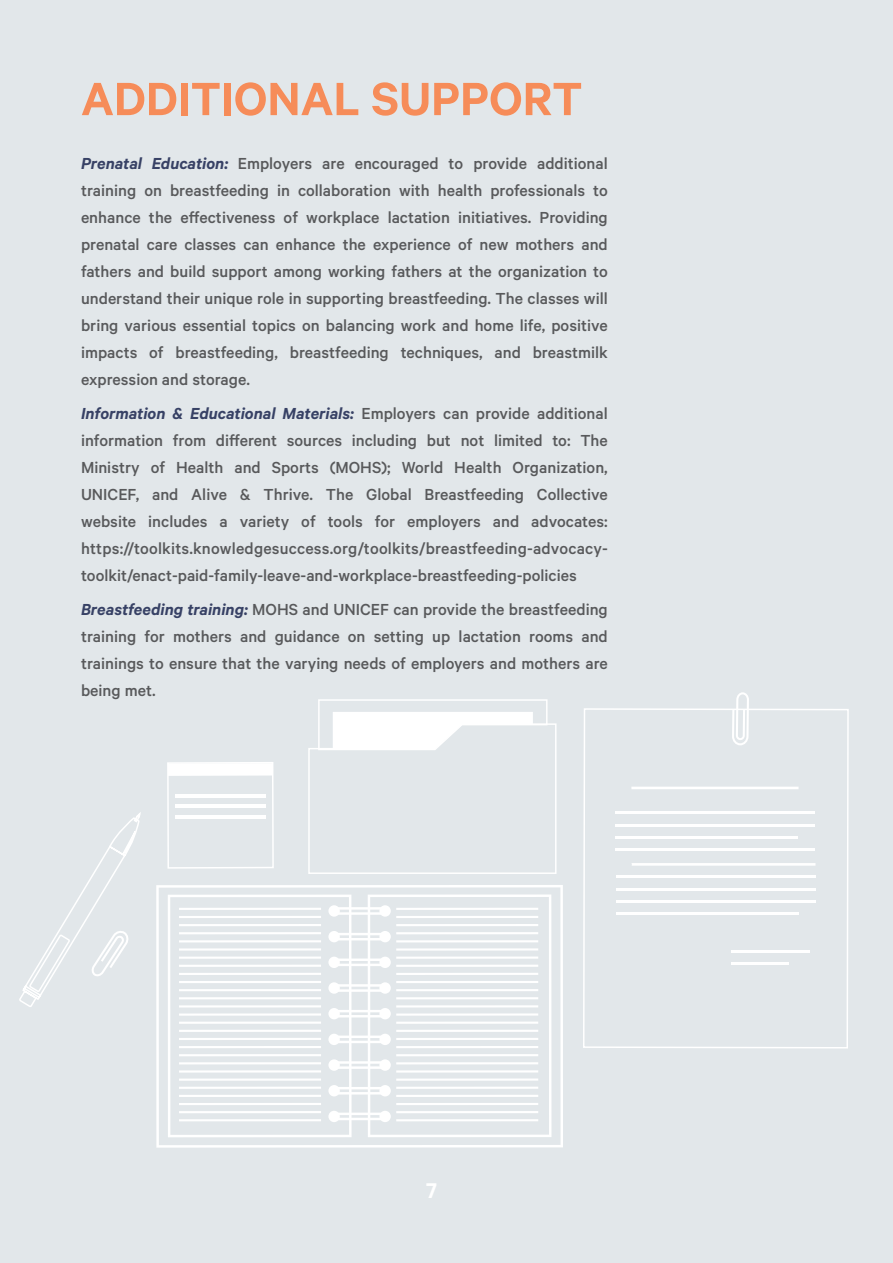
<style>
.page{position:relative;width:893px;height:1263px;background:#e2e7ea}
.page>*{position:absolute;margin:0;border:0;box-sizing:border-box;transform-origin:0 0}
.t1{font:600 52.5px "Calibre";color:#f68c59}
.t2{font:600 24px "Calibre";color:#fff}
.t3{font:500 18px/27px "Calibre";color:#58595b;text-align:justify}
.s1{font-weight:600;font-style:italic;color:#374165}
</style>
<div class="page">
<svg style="left:583px;top:708px;width:266px;height:341px"></svg>
<svg style="left:631px;top:787px;width:168px;height:2px"></svg>
<hr style="left:616px;top:811px;width:199px;height:3px;background:#fff">
<hr style="left:616px;top:900px;width:199px;height:3px;background:#fff">
<hr style="left:731px;top:950px;width:79px;height:2px;background:#fff">
<hr style="left:616px;top:888px;width:199px;height:2px;background:#fff">
<hr style="left:616px;top:875px;width:199px;height:3px;background:#fff">
<svg style="left:631px;top:863px;width:184px;height:3px"></svg>
<hr style="left:731px;top:962px;width:58px;height:3px;background:#fff">
<hr style="left:616px;top:848px;width:199px;height:3px;background:#fff">
<hr style="left:616px;top:824px;width:199px;height:2px;background:#fff">
<hr style="left:616px;top:836px;width:182px;height:3px;background:#fff">
<hr style="left:616px;top:913px;width:183px;height:2px;background:#fff">
<svg style="left:308px;top:699px;width:249px;height:175px"></svg>
<svg style="left:732px;top:692px;width:17px;height:53px"></svg>
<svg style="left:19px;top:762px;width:255px;height:245px"></svg>
<div style="left:168px;top:763px;width:104px;height:13px;background:#fff"></div>
<hr style="left:175px;top:794px;width:90px;height:3px;background:#fff">
<hr style="left:175px;top:804px;width:90px;height:4px;background:#fff">
<hr style="left:175px;top:815px;width:90px;height:4px;background:#fff">
<svg style="left:156px;top:885px;width:407px;height:263px"></svg>
<svg style="left:168px;top:894px;width:383px;height:243px"></svg>
<hr style="left:396px;top:908px;width:142px;height:2px;background:#fff">
<hr style="left:396px;top:916px;width:142px;height:2px;background:#fff">
<hr style="left:396px;top:924px;width:142px;height:2px;background:#fff">
<hr style="left:396px;top:932px;width:142px;height:2px;background:#fff">
<hr style="left:396px;top:940px;width:142px;height:2px;background:#fff">
<hr style="left:396px;top:948px;width:142px;height:2px;background:#fff">
<hr style="left:396px;top:956px;width:142px;height:3px;background:#fff">
<hr style="left:396px;top:965px;width:142px;height:2px;background:#fff">
<hr style="left:396px;top:973px;width:142px;height:2px;background:#fff">
<hr style="left:396px;top:981px;width:142px;height:2px;background:#fff">
<hr style="left:396px;top:989px;width:142px;height:2px;background:#fff">
<hr style="left:396px;top:997px;width:142px;height:2px;background:#fff">
<hr style="left:396px;top:1005px;width:142px;height:2px;background:#fff">
<hr style="left:396px;top:1013px;width:142px;height:3px;background:#fff">
<hr style="left:396px;top:1021px;width:142px;height:3px;background:#fff">
<hr style="left:396px;top:1030px;width:142px;height:2px;background:#fff">
<hr style="left:396px;top:1038px;width:142px;height:2px;background:#fff">
<hr style="left:396px;top:1046px;width:142px;height:2px;background:#fff">
<hr style="left:396px;top:1054px;width:142px;height:2px;background:#fff">
<hr style="left:396px;top:1062px;width:142px;height:2px;background:#fff">
<hr style="left:396px;top:1070px;width:142px;height:2px;background:#fff">
<hr style="left:396px;top:1078px;width:142px;height:3px;background:#fff">
<hr style="left:396px;top:1086px;width:142px;height:3px;background:#fff">
<hr style="left:396px;top:1095px;width:142px;height:2px;background:#fff">
<hr style="left:396px;top:1103px;width:142px;height:2px;background:#fff">
<hr style="left:396px;top:1111px;width:142px;height:2px;background:#fff">
<hr style="left:396px;top:1119px;width:142px;height:2px;background:#fff">
<hr style="left:179px;top:908px;width:142px;height:2px;background:#fff">
<hr style="left:179px;top:916px;width:142px;height:2px;background:#fff">
<hr style="left:179px;top:924px;width:142px;height:2px;background:#fff">
<hr style="left:179px;top:932px;width:142px;height:2px;background:#fff">
<hr style="left:179px;top:940px;width:142px;height:2px;background:#fff">
<hr style="left:179px;top:948px;width:142px;height:2px;background:#fff">
<hr style="left:179px;top:956px;width:142px;height:3px;background:#fff">
<hr style="left:179px;top:965px;width:142px;height:2px;background:#fff">
<hr style="left:179px;top:973px;width:142px;height:2px;background:#fff">
<hr style="left:179px;top:981px;width:142px;height:2px;background:#fff">
<hr style="left:179px;top:989px;width:142px;height:2px;background:#fff">
<hr style="left:179px;top:997px;width:142px;height:2px;background:#fff">
<hr style="left:179px;top:1005px;width:142px;height:2px;background:#fff">
<hr style="left:179px;top:1013px;width:142px;height:3px;background:#fff">
<hr style="left:179px;top:1021px;width:142px;height:3px;background:#fff">
<hr style="left:179px;top:1030px;width:142px;height:2px;background:#fff">
<hr style="left:179px;top:1038px;width:142px;height:2px;background:#fff">
<hr style="left:179px;top:1046px;width:142px;height:2px;background:#fff">
<hr style="left:179px;top:1054px;width:142px;height:2px;background:#fff">
<hr style="left:179px;top:1062px;width:142px;height:2px;background:#fff">
<hr style="left:179px;top:1070px;width:142px;height:2px;background:#fff">
<hr style="left:179px;top:1078px;width:142px;height:3px;background:#fff">
<hr style="left:179px;top:1086px;width:142px;height:3px;background:#fff">
<hr style="left:179px;top:1095px;width:142px;height:2px;background:#fff">
<hr style="left:179px;top:1103px;width:142px;height:2px;background:#fff">
<hr style="left:179px;top:1111px;width:142px;height:2px;background:#fff">
<hr style="left:179px;top:1119px;width:142px;height:2px;background:#fff">
<h1 class="t1" style="left:81px;top:68px;width:503px">ADDITIONAL SUPPORT</h1>
<p class="t3" style="left:81px;top:150px;width:528px"><span class="s1">Prenatal Education:</span> Employers are encouraged to provide additional training on breastfeeding in collaboration with health professionals to enhance the effectiveness of workplace lactation initiatives. Providing prenatal care classes can enhance the experience of new mothers and fathers and build support among working fathers at the organization to understand their unique role in supporting breastfeeding. The classes will bring various essential topics on balancing work and home life, positive impacts of breastfeeding, breastfeeding techniques, and breastmilk expression and storage.</p>
<p class="t3" style="left:81px;top:399px;width:528px"><span class="s1">Information &amp; Educational Materials:</span> Employers can provide additional information from different sources including but not limited to: The Ministry of Health and Sports (MOHS); World Health Organization, UNICEF, and Alive &amp; Thrive. The Global Breastfeeding Collective website includes a variety of tools for employers and advocates: https://toolkits.knowledgesuccess.org/toolkits/breastfeeding-advocacy&shy;toolkit/enact-paid-family-leave-and-workplace-breastfeeding-policies</p>
<p class="t3" style="left:81px;top:595px;width:528px"><span class="s1">Breastfeeding training:</span> MOHS and UNICEF can provide the breastfeeding training for mothers and guidance on setting up lactation rooms and trainings to ensure that the varying needs of employers and mothers are being met.</p>
<h2 class="t2" style="left:426px;top:1176px;width:12px">7</h2>
</div>
